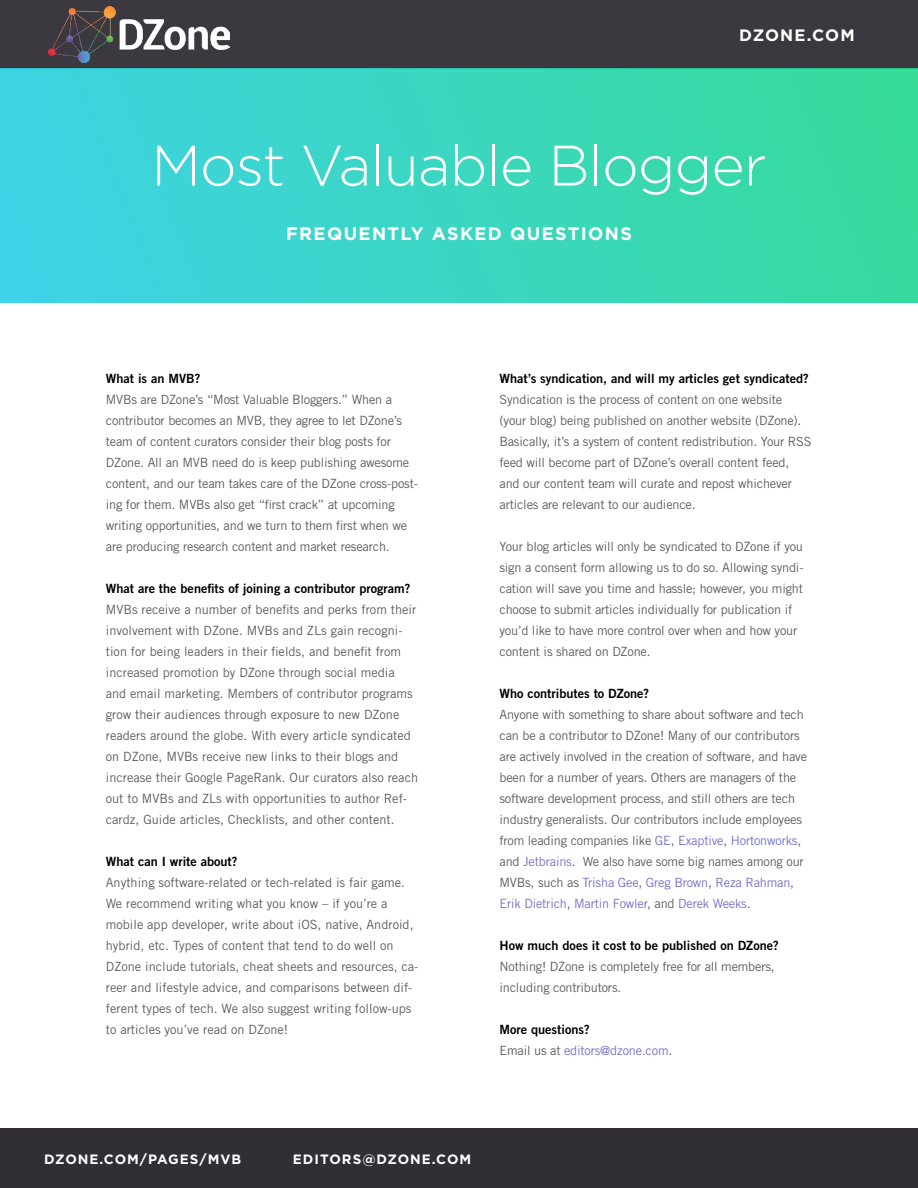
<style>
.page{position:relative;width:918px;height:1188px;background:#fff}
.page>*{position:absolute;margin:0;border:0;box-sizing:border-box;transform-origin:0 0}
.t1{font:300 57px "Gotham";letter-spacing:-.015em;color:#fff}
.t2{font:700 18px "Gotham";letter-spacing:.075em;color:#fff}
.t3{font:700 16.5px "Gotham";letter-spacing:.065em;color:#fff}
.t4{font:700 13.5px "Gotham";letter-spacing:.075em;color:#fff}
.t5{font:12.75px/21px "Trade Gothic LT Std";letter-spacing:-.015em;color:#5f5c61}
.t6{font:12.75px "Trade Gothic LT Std Bd 2";color:#000}
.t7{font:12.75px "Trade Gothic LT Std";letter-spacing:-.015em;color:#7474cb}
.s1{color:#7474cb}
.s2{color:#5f5c61}
</style>
<div class="page">
<div style="left:0;top:0;width:918px;height:68px;background:#3c383f"></div>
<img style="left:49px;top:7px;width:181px;height:56px">
<div style="left:0;top:1129px;width:918px;height:59px;background:#322e35"></div>
<div style="left:0;top:68px;width:918px;height:234px;background:linear-gradient(to right,#3fd2e6,#36db9b)"></div>
<p class="t3" style="left:739px;top:24px;width:117px">DZONE.COM</p>
<p class="t1" style="left:151px;top:129px;width:617px">Most Valuable Blogger</p>
<p class="t2" style="left:286px;top:221px;width:347px">FREQUENTLY ASKED QUESTIONS</p>
<p class="t6" style="left:106px;top:370px;width:96px">What is an MVB?</p>
<p class="t5" style="left:106px;top:389px;width:314px">MVBs are DZone’s “Most Valuable Bloggers.” When a contributor becomes an MVB, they agree to let DZone’s team of content curators consider their blog posts for DZone. All an MVB need do is keep publishing awesome content, and our team takes care of the DZone cross-post&shy;ing for them. MVBs also get “first crack” at upcoming writing opportunities, and we turn to them first when we are producing research content and market research.</p>
<p class="t6" style="left:106px;top:580px;width:306px">What are the benefits of joining a contributor program?</p>
<p class="t5" style="left:106px;top:599px;width:314px">MVBs receive a number of benefits and perks from their involvement with DZone. MVBs and ZLs gain recogni&shy;tion for being leaders in their fields, and benefit from increased promotion by DZone through social media and email marketing. Members of contributor programs grow their audiences through exposure to new DZone readers around the globe. With every article syndicated on DZone, MVBs receive new links to their blogs and increase their Google PageRank. Our curators also reach out to MVBs and ZLs with opportunities to author Ref&shy;cardz, Guide articles, Checklists, and other content.</p>
<p class="t6" style="left:106px;top:853px;width:133px">What can I write about?</p>
<p class="t5" style="left:106px;top:872px;width:314px">Anything software-related or tech-related is fair game.<br>We recommend writing what you know – if you’re a mobile app developer, write about iOS, native, Android, hybrid, etc. Types of content that tend to do well on DZone include tutorials, cheat sheets and resources, ca&shy;reer and lifestyle advice, and comparisons between dif&shy;ferent types of tech. We also suggest writing follow-ups to articles you’ve read on DZone!</p>
<p class="t6" style="left:500px;top:370px;width:311px">What’s syndication, and will my articles get syndicated?</p>
<p class="t5" style="left:500px;top:389px;width:314px">Syndication is the process of content on one website (your blog) being published on another website (DZone).<br>Basically, it’s a system of content redistribution. Your RSS feed will become part of DZone’s overall content feed, and our content team will curate and repost whichever articles are relevant to our audience.</p>
<p class="t5" style="left:500px;top:536px;width:306px">Your blog articles will only be syndicated to DZone if you sign a consent form allowing us to do so. Allowing syndi&shy;cation will save you time and hassle; however, you might choose to submit articles individually for publication if you’d like to have more control over when and how your content is shared on DZone.</p>
<p class="t6" style="left:500px;top:685px;width:151px">Who contributes to DZone?</p>
<p class="t5" style="left:500px;top:704px;width:309px">Anyone with something to share about software and tech can be a contributor to DZone! Many of our contributors are actively involved in the creation of software, and have been for a number of years. Others are managers of the software development process, and still others are tech industry generalists. Our contributors include employees from leading companies like <span class="s1">GE</span>, <span class="s1">Exaptive</span>, <span class="s1">Hortonworks</span>, and <span class="s1">Jetbrains</span>. We also have some big names among our MVBs, such as <span class="s1">Trisha Gee</span>, <span class="s1">Greg Brown</span>, <span class="s1">Reza Rahman</span>, <span class="s1">Erik Dietrich</span>, <span class="s1">Martin Fowler</span>, and <span class="s1">Derek Weeks</span>.</p>
<p class="t6" style="left:500px;top:937px;width:281px">How much does it cost to be published on DZone?</p>
<p class="t5" style="left:500px;top:956px;width:277px">Nothing! DZone is completely free for all members, including contributors.</p>
<p class="t6" style="left:500px;top:1021px;width:92px">More questions?</p>
<p class="t7" style="left:500px;top:1043px;width:174px"><span class="s2">Email us at</span> editors@dzone.com<span class="s2">.</span></p>
<p class="t4" style="left:44px;top:1150px;width:199px">DZONE.COM/PAGES/MVB</p>
<p class="t4" style="left:293px;top:1150px;width:180px">EDITORS@DZONE.COM</p>
</div>
